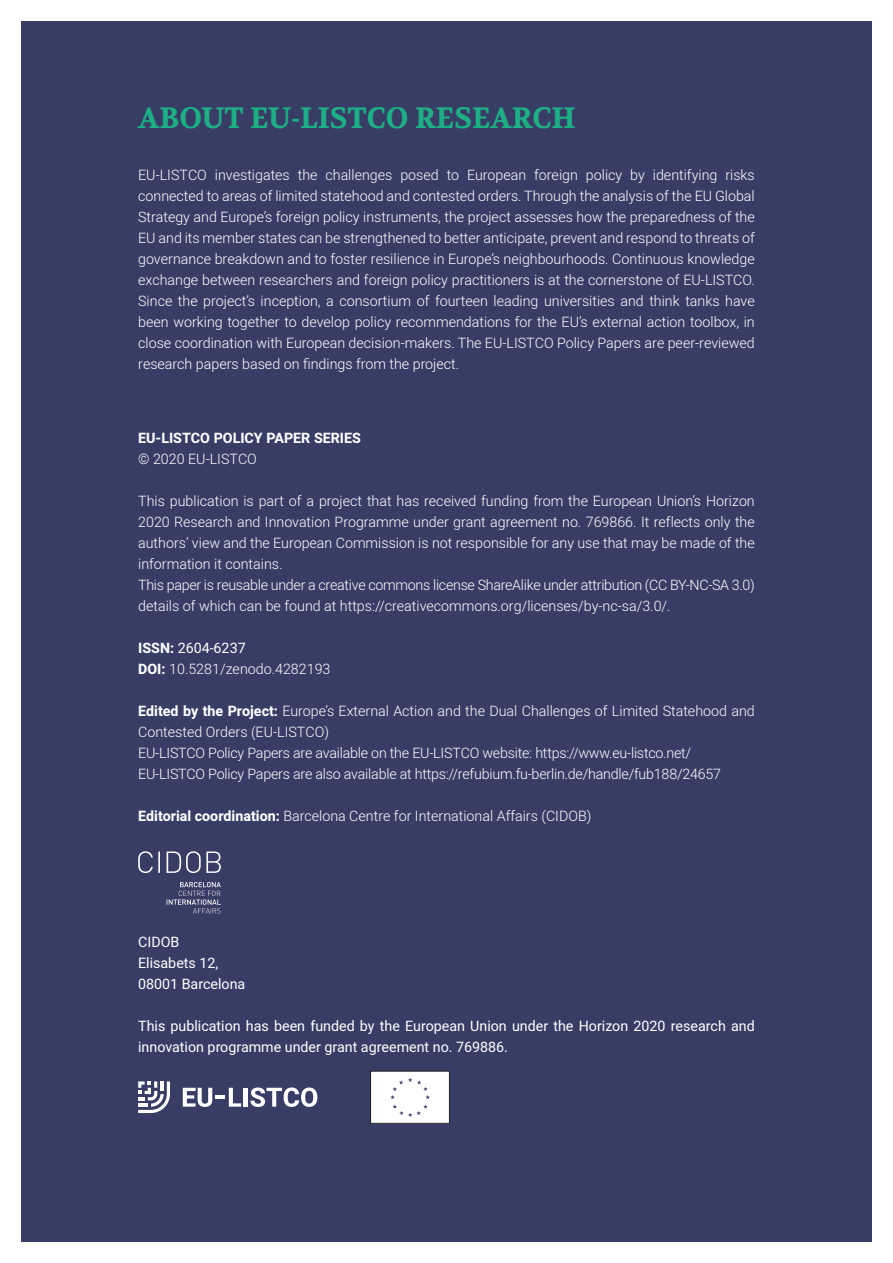
<style>
.page{position:relative;width:893px;height:1263px;background:#fff}
.page>*{position:absolute;margin:0;border:0;box-sizing:border-box;transform-origin:0 0}
.t1{font:700 29.25px "Volkhov";color:#1db085}
.t2{font:300 14.25px/21px "Heebo";color:#fff}
.t3{font:14.25px/21px "Heebo";color:#fff}
.t4{font:700 14.25px "Heebo";color:#fff}
.s1{font-weight:700}
.s2{font-weight:400}
.s3{font-weight:800}
</style>
<div class="page">
<div style="left:21px;top:21px;width:851px;height:1221px;background:#383d66"></div>
<svg style="left:138px;top:851px;width:83px;height:22px"></svg>
<svg style="left:167px;top:882px;width:54px;height:31px"></svg>
<div style="left:371px;top:1071px;width:78px;height:52px;background:#fff"></div>
<div style="left:370px;top:1071px;width:80px;height:52px;border:1px solid #231f20"></div>
<svg style="left:390px;top:1078px;width:40px;height:39px"></svg>
<svg style="left:183px;top:1088px;width:58px;height:19px"></svg>
<hr style="left:244px;top:1088px;width:4px;height:19px;background:#fff">
<svg style="left:250px;top:1087px;width:67px;height:20px"></svg>
<svg style="left:138px;top:1081px;width:32px;height:32px"></svg>
<h1 class="t1" style="left:138px;top:100px;width:439px">ABOUT EU-LISTCO RESEARCH</h1>
<p class="t2" style="left:138px;top:164px;width:618px;text-align:justify">EU-LISTCO investigates the challenges posed to European foreign policy by identifying risks connected to areas of limited statehood and contested orders. Through the analysis of the EU Global Strategy and Europe’s foreign policy instruments, the project assesses how the preparedness of the EU and its member states can be strengthened to better anticipate, prevent and respond to threats of governance breakdown and to foster resilience in Europe’s neighbourhoods. Continuous knowledge exchange between researchers and foreign policy practitioners is at the cornerstone of EU-LISTCO.<br>Since the project’s inception, a consortium of fourteen leading universities and think tanks have been working together to develop policy recommendations for the EU’s external action toolbox, in close coordination with European decision-makers. The EU-LISTCO Policy Papers are peer-reviewed research papers based on findings from the project.</p>
<p class="t4" style="left:138px;top:428px;width:224px">EU-LISTCO POLICY PAPER SERIES</p>
<p class="t2" style="left:138px;top:448px;width:120px">© 2020 EU-LISTCO</p>
<p class="t2" style="left:138px;top:490px;width:618px">This publication is part of a project that has received funding from the European Union’s Horizon 2020 Research and Innovation Programme under grant agreement no. 769866. It reflects only the authors’ view and the European Commission is not responsible for any use that may be made of the information it contains.<br>This paper is reusable under a creative commons license ShareAlike under attribution (CC BY-NC-SA 3.0) details of which can be found at https://creativecommons.org/licenses/by-nc-sa/3.0/.</p>
<p class="t2" style="left:138px;top:637px;width:194px"><span class="s1">ISSN:</span> <span class="s2">2604-6237<br></span><span class="s3">DOI:</span> 10.5281/zenodo.4282193</p>
<p class="t2" style="left:138px;top:700px;width:618px"><span class="s1">Edited by the Project:</span> Europe’s External Action and the Dual Challenges of Limited Statehood and Contested Orders (EU-LISTCO)<br>EU-LISTCO Policy Papers are available on the EU-LISTCO website: https://www.eu-listco.net/ EU-LISTCO Policy Papers are also available at https://refubium.fu-berlin.de/handle/fub188/24657</p>
<p class="t2" style="left:138px;top:805px;width:455px"><span class="s1">Editorial coordination:</span> Barcelona Centre for International Affairs (CIDOB)</p>
<p class="t3" style="left:138px;top:931px;width:109px">CIDOB<br>Elisabets 12,<br>08001 Barcelona</p>
<p class="t3" style="left:138px;top:1015px;width:618px">This publication has been funded by the European Union under the Horizon 2020 research and innovation programme under grant agreement no. 769886.</p>
</div>
